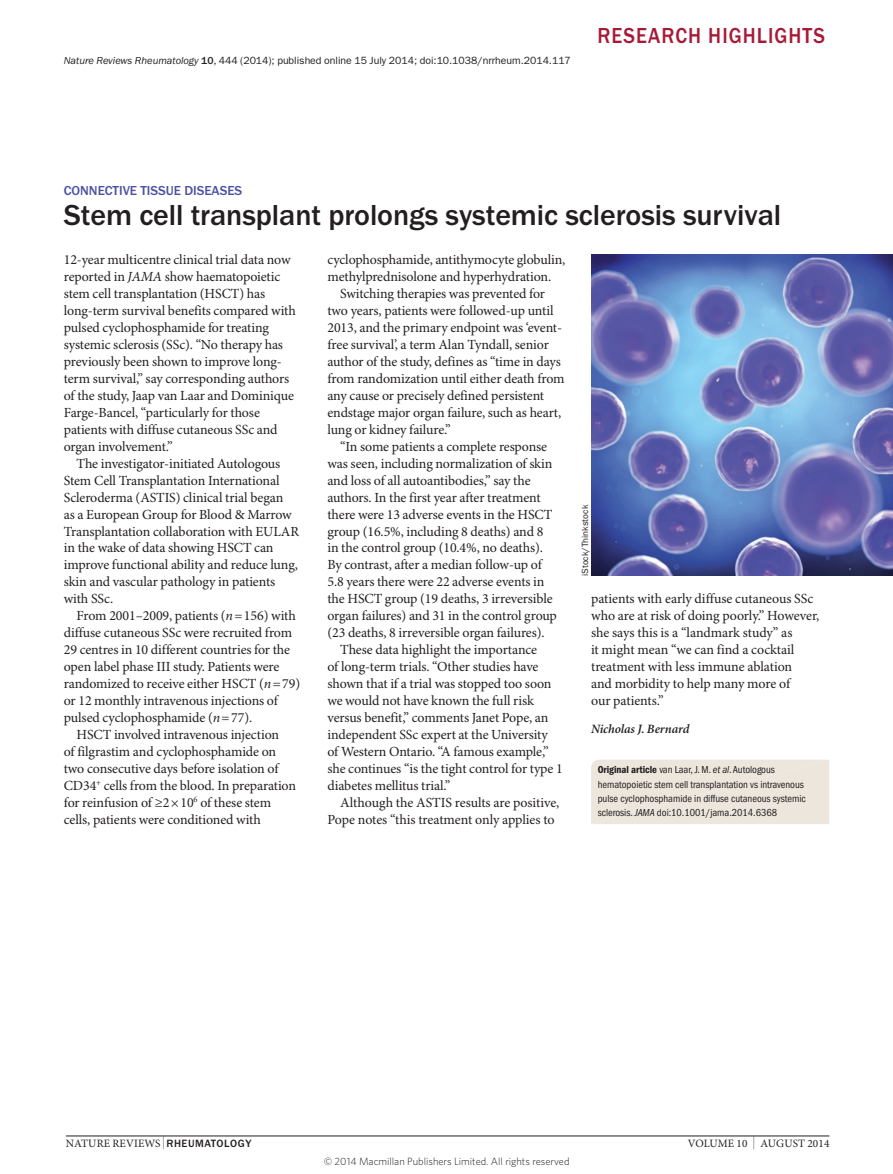
<style>
.page{position:relative;width:893px;height:1174px;background:#fff}
.page>*{position:absolute;margin:0;border:0;box-sizing:border-box;transform-origin:0 0}
.Title{font:500 30px "ITC Franklin Gothic Std";letter-spacing:-.005em;color:#231f20}
.t1{font:500 22.5px "ITC Franklin Gothic Std";letter-spacing:.05em;color:#a71a37;scale:.9 1}
.Body_text{font:13.95px/17px "Minion Pro";letter-spacing:-.01em;color:#231f20}
.Body_first{font:13.95px/17px "Minion Pro";letter-spacing:-.01em;color:#231f20}
.Strapline{font:500 13.5px "ITC Franklin Gothic Std";letter-spacing:-.005em;color:#4d51a2}
.Authors{font:italic 600 12.75px "Minion Pro";letter-spacing:-.01em;color:#231f20}
.t2{font:11.25px "Minion Pro";letter-spacing:.01em;color:#231f20}
.References{font:condensed 10.5px/14.2px "ITC Franklin Gothic Std";letter-spacing:-.005em;color:#231f20}
.Citation_line{font:10.5px "ITC Franklin Gothic Std";letter-spacing:-.005em;color:#231f20}
.t3{font:300 10.5px "Whitney";color:#1d1d1b}
.Figure_credit{font:9px "ITC Franklin Gothic Std";color:#231f20}
.s1{font-style:italic}
.s2{font-weight:500}
.s3{font-family:"ITC Franklin Gothic Std Dm Cd";font-stretch:normal}
.s4{font-size:12.9px}
.s5{font-family:"ITC Franklin Gothic Std";font-weight:500;font-size:10.95px}
</style>
<div class="page">
<hr style="left:66px;top:1135px;width:763px;height:1px;background:#231f20">
<div style="left:591px;top:759px;width:238px;height:65px;background:#ece6dd"></div>
<img style="left:591px;top:254px;width:302px;height:322px">
<p class="Citation_line" style="left:64px;top:54px;width:509px"><span class="s1">Nature Reviews Rheumatology</span> <span class="s2">10</span>, 444 (2014); published online 15 July 2014; doi:10.1038/nrrheum.2014.117</p>
<p class="t1" style="left:598px;top:22px;width:254px">RESEARCH HIGHLIGHTS</p>
<p class="Strapline" style="left:64px;top:183px;width:180px">CONNECTIVE TISSUE DISEASES</p>
<p class="Title" style="left:64px;top:198px;width:719px">Stem cell transplant prolongs systemic sclerosis survival</p>
<p class="Body_text" style="left:327px;top:252px;width:240px">cyclophosphamide, antithymocyte globulin, methylprednisolone and hyperhydration.</p>
<p class="Body_text" style="left:327px;top:286px;width:239px;text-indent:13px">Switching therapies was prevented for two years, patients were followed-up until 2013, and the primary endpoint was ‘event&shy;free survival’, a term Alan Tyndall, senior author of the study, defines as “time in days from randomization until either death from any cause or precisely defined persistent endstage major organ failure, such as heart, lung or kidney failure.”</p>
<p class="Body_text" style="left:327px;top:438px;width:231px;text-indent:13px">“In some patients a complete response was seen, including normalization of skin and loss of all autoantibodies,” say the authors. In the first year after treatment there were 13 adverse events in the HSCT group (16.5%, including 8 deaths) and 8 in the control group (10.4%, no deaths).<br>By contrast, after a median follow-up of 5.8 years there were 22 adverse events in the HSCT group (19 deaths, 3 irreversible organ failures) and 31 in the control group (23 deaths, 8 irreversible organ failures).</p>
<p class="Body_text" style="left:327px;top:642px;width:237px;text-indent:13px">These data highlight the importance<br>of long-term trials. “Other studies have shown that if a trial was stopped too soon we would not have known the full risk versus benefit,” comments Janet Pope, an independent SSc expert at the University<br>of Western Ontario. “A famous example,” she continues “is the tight control for type 1 diabetes mellitus trial.”</p>
<p class="Body_text" style="left:327px;top:794px;width:233px;text-indent:13px">Although the ASTIS results are positive,<br>Pope notes “this treatment only applies to</p>
<p class="Body_first" style="left:64px;top:252px;width:234px">12-year multicentre clinical trial data now reported in <span class="s1">JAMA</span> show haematopoietic stem cell transplantation (HSCT) has long-term survival benefits compared with pulsed cyclophosphamide for treating systemic sclerosis (SSc). “No therapy has previously been shown to improve long&shy;term survival,” say corresponding authors of the study, Jaap van Laar and Dominique Farge-Bancel, “particularly for those patients with diffuse cutaneous SSc and organ involvement.”</p>
<p class="Body_text" style="left:64px;top:455px;width:237px;text-indent:13px">The investigator-initiated Autologous Stem Cell Transplantation International Scleroderma (ASTIS) clinical trial began<br>as a European Group for Blood &amp; Marrow Transplantation collaboration with EULAR in the wake of data showing HSCT can improve functional ability and reduce lung, skin and vascular pathology in patients with SSc.</p>
<p class="Body_text" style="left:64px;top:608px;width:238px;text-indent:13px">From 2001–2009, patients (<span class="s1">n</span>=156) with diffuse cutaneous SSc were recruited from 29 centres in 10 different countries for the open label phase III study. Patients were randomized to receive either HSCT (<span class="s1">n</span>=79) or 12 monthly intravenous injections of pulsed cyclophosphamide (<span class="s1">n</span>=77).</p>
<p class="Body_text" style="left:64px;top:726px;width:234px;text-indent:13px">HSCT involved intravenous injection<br>of filgrastim and cyclophosphamide on two consecutive days before isolation of CD34<sup>+</sup> cells from the blood. In preparation for reinfusion of ≥2×10<sup>6</sup> of these stem cells, patients were conditioned with</p>
<p class="Figure_credit" style="left:580px;top:576px;width:73px;rotate:-90deg">iStock/Thinkstock</p>
<p class="Body_text" style="left:591px;top:591px;width:230px">patients with early diffuse cutaneous SSc who are at risk of doing poorly.” However, she says this is a “landmark study” as<br>it might mean “we can find a cocktail treatment with less immune ablation<br>and morbidity to help many more of<br>our patients.”</p>
<p class="Authors" style="left:591px;top:721px;width:100px">Nicholas J. Bernard</p>
<p class="References" style="left:598px;top:762px;width:210px"><span class="s3">Original article</span> van Laar, J. M. <span class="s1">et al</span>. Autologous hematopoietic stem cell transplantation vs intravenous pulse cyclophosphamide in diffuse cutaneous systemic sclerosis. <span class="s1">JAMA</span> doi:10.1001/jama.2014.6368</p>
<p class="t2" style="left:66px;top:1136px;width:187px">NATURE REVIEWS <span class="s4">|</span> <span class="s5">RHEUMATOLOGY</span></p>
<p class="t2" style="left:688px;top:1136px;width:143px">VOLUME 10 <span class="s4">|</span> AUGUST 2014</p>
<p class="t3" style="left:324px;top:1154px;width:247px">© 2014 Macmillan Publishers Limited. All rights reserved</p>
</div>
